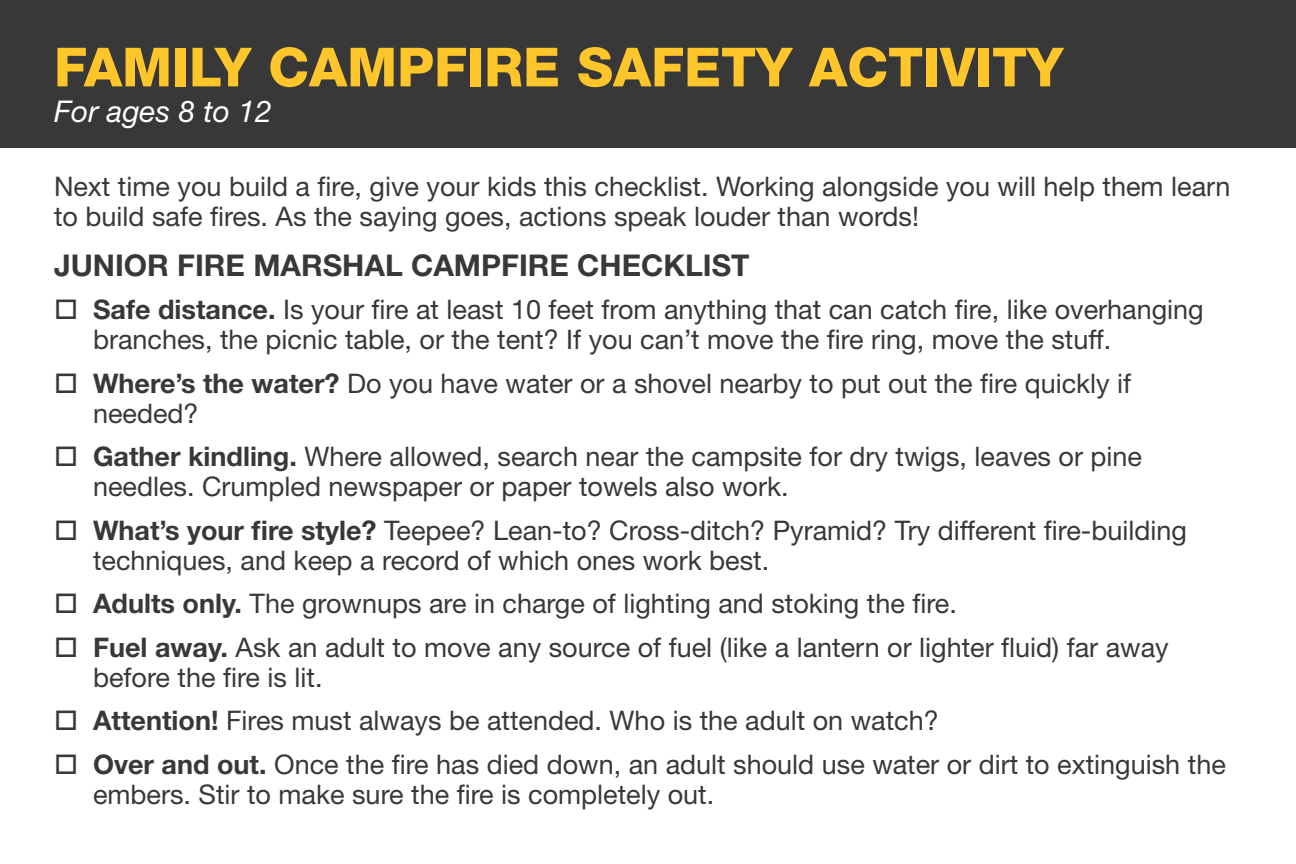
<style>
.page{position:relative;width:1296px;height:864px;background:#fff}
.page>*{position:absolute;margin:0;border:0;box-sizing:border-box;transform-origin:0 0}
.t1{font:800 54px "Helvetica Neue";color:#fec62a}
.t2{font:700 30px "Helvetica Neue";color:#383839}
.t3{font:italic 30px "Helvetica Neue";color:#fff}
.t4{font:27px/30px "Helvetica Neue";color:#383839}
.s1{font-weight:700}
</style>
<div class="page">
<div style="left:0;top:0;width:1296px;height:147px;background:#383839"></div>
<p class="t1" style="left:54px;top:35px;width:1011px">FAMILY CAMPFIRE SAFETY ACTIVITY</p>
<p class="t3" style="left:54px;top:94px;width:219px">For ages 8 to 12</p>
<p class="t4" style="left:54px;top:171px;width:1178px">Next time you build a fire, give your kids this checklist. Working alongside you will help them learn to build safe fires. As the saying goes, actions speak louder than words!</p>
<p class="t2" style="left:54px;top:246px;width:697px">JUNIOR FIRE MARSHAL CAMPFIRE CHECKLIST</p>
<p class="t4" style="left:93px;top:294px;width:1112px;text-indent:-39px">□ <span class="s1">Safe distance.</span> Is your fire at least 10 feet from anything that can catch fire, like overhanging branches, the picnic table, or the tent? If you can’t move the fire ring, move the stuff.</p>
<p class="t4" style="left:93px;top:368px;width:1040px;text-indent:-39px">□ <span class="s1">Where’s the water?</span> Do you have water or a shovel nearby to put out the fire quickly if needed?</p>
<p class="t4" style="left:93px;top:441px;width:1051px;text-indent:-39px">□ <span class="s1">Gather kindling.</span> Where allowed, search near the campsite for dry twigs, leaves or pine needles. Crumpled newspaper or paper towels also work.</p>
<p class="t4" style="left:93px;top:515px;width:1095px;text-indent:-39px">□ <span class="s1">What’s your fire style?</span> Teepee? Lean-to? Cross-ditch? Pyramid? Try different fire-building techniques, and keep a record of which ones work best.</p>
<p class="t4" style="left:54px;top:588px;width:904px">□ <span class="s1">Adults only.</span> The grownups are in charge of lighting and stoking the fire.</p>
<p class="t4" style="left:93px;top:632px;width:1077px;text-indent:-39px">□ <span class="s1">Fuel away.</span> Ask an adult to move any source of fuel (like a lantern or lighter fluid) far away before the fire is lit.</p>
<p class="t4" style="left:54px;top:705px;width:886px">□ <span class="s1">Attention!</span> Fires must always be attended. Who is the adult on watch?</p>
<p class="t4" style="left:93px;top:749px;width:1134px;text-indent:-39px">□ <span class="s1">Over and out.</span> Once the fire has died down, an adult should use water or dirt to extinguish the embers. Stir to make sure the fire is completely out.</p>
</div>
